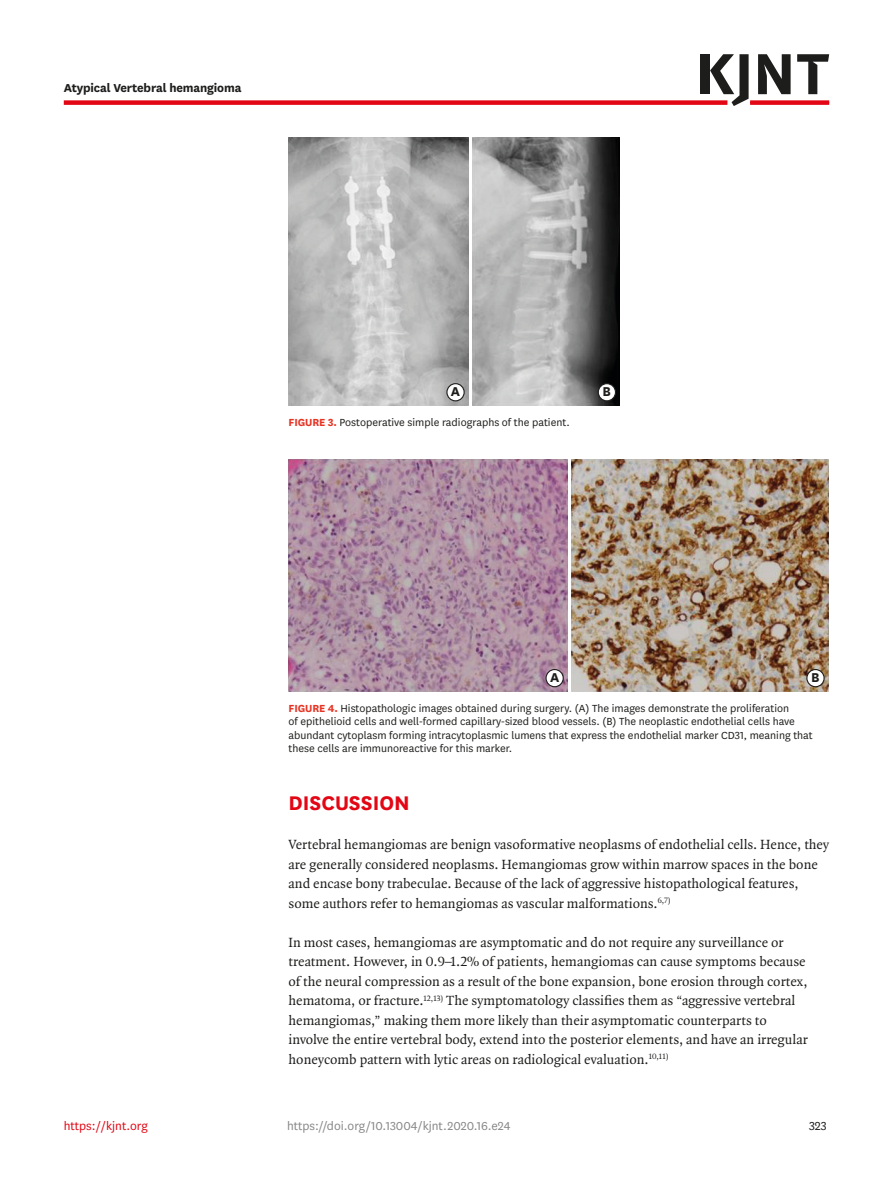
<style>
.page{position:relative;width:893px;height:1191px;background:#fff}
.page>*{position:absolute;margin:0;border:0;box-sizing:border-box;transform-origin:0 0}
.body_title1{font:700 23.1px "National";color:#e30614}
.t1{font:700 15px "National";color:#1d1d1b}
.body_p{font:14.25px/19.5px "Quadraat OT";color:#1d1d1b}
.body_p_first{font:14.25px/19.5px "Quadraat OT";color:#1d1d1b}
.doi_running_footer{font:13.5px "National";color:#878787}
.alt-title-type{font:700 13.5px "National";letter-spacing:-.01em;color:#1d1d1b}
.t2{font:13.5px "National";color:#e30614}
.t3{font:13.5px "National";color:#1d1d1b}
.fig_caption{font:12px/13.5px "National";color:#1d1d1b}
.s1{font-weight:700;color:#e63424}
</style>
<div class="page">
<div style="left:64px;top:100px;width:663px;height:5px;background:#e30614"></div>
<div style="left:750px;top:100px;width:79px;height:5px;background:#e30614"></div>
<div style="left:700px;top:54px;width:9px;height:40px;background:#1d1d1b"></div>
<svg style="left:797px;top:54px;width:32px;height:40px"></svg>
<svg style="left:758px;top:54px;width:33px;height:40px"></svg>
<svg style="left:710px;top:54px;width:39px;height:52px"></svg>
<img style="left:289px;top:137px;width:180px;height:268px">
<img style="left:473px;top:137px;width:147px;height:268px">
<div style="left:447px;top:384px;width:17px;height:17px;background:#fff;border-radius:50%"></div>
<div style="left:446px;top:383px;width:19px;height:18px;border:1px solid #1d1d1b;border-radius:50%"></div>
<div style="left:598px;top:384px;width:17px;height:17px;background:#fff;border-radius:50%"></div>
<div style="left:598px;top:383px;width:18px;height:18px;border:1px solid #1d1d1b;border-radius:50%"></div>
<img style="left:289px;top:459px;width:279px;height:232px">
<img style="left:572px;top:459px;width:257px;height:232px">
<div style="left:546px;top:669px;width:17px;height:17px;background:#fff;border-radius:50%"></div>
<div style="left:545px;top:669px;width:19px;height:18px;border:1px solid #1d1d1b;border-radius:50%"></div>
<div style="left:807px;top:669px;width:17px;height:17px;background:#fff;border-radius:50%"></div>
<div style="left:806px;top:669px;width:19px;height:18px;border:1px solid #1d1d1b;border-radius:50%"></div>
<p class="alt-title-type" style="left:64px;top:78px;width:179px">Atypical Vertebral hemangioma</p>
<p class="t1" style="left:451px;top:381px;width:11px">A</p>
<p class="t1" style="left:603px;top:381px;width:10px">B</p>
<p class="fig_caption" style="left:289px;top:415px;width:283px"><span class="s1">FIGURE 3.</span> Postoperative simple radiographs of the patient.</p>
<p class="t1" style="left:550px;top:667px;width:11px">A</p>
<p class="t1" style="left:811px;top:667px;width:10px">B</p>
<p class="fig_caption" style="left:289px;top:700px;width:526px"><span class="s1">FIGURE 4.</span> Histopathologic images obtained during surgery. (A) The images demonstrate the proliferation<br>of epithelioid cells and well-formed capillary-sized blood vessels. (B) The neoplastic endothelial cells have abundant cytoplasm forming intracytoplasmic lumens that express the endothelial marker CD31, meaning that these cells are immunoreactive for this marker.</p>
<p class="body_title1" style="left:289px;top:787px;width:123px">DISCUSSION</p>
<p class="body_p_first" style="left:289px;top:835px;width:542px">Vertebral hemangiomas are benign vasoformative neoplasms of endothelial cells. Hence, they are generally considered neoplasms. Hemangiomas grow within marrow spaces in the bone and encase bony trabeculae. Because of the lack of aggressive histopathological features, some authors refer to hemangiomas as vascular malformations.<sup>6,7)</sup></p>
<p class="body_p" style="left:289px;top:932px;width:521px">In most cases, hemangiomas are asymptomatic and do not require any surveillance or treatment. However, in 0.9–1.2% of patients, hemangiomas can cause symptoms because of the neural compression as a result of the bone expansion, bone erosion through cortex, hematoma, or fracture.<sup>12,13)</sup> The symptomatology classifies them as “aggressive vertebral hemangiomas,” making them more likely than their asymptomatic counterparts to involve the entire vertebral body, extend into the posterior elements, and have an irregular honeycomb pattern with lytic areas on radiological evaluation.<sup>10,11)</sup></p>
<p class="t2" style="left:64px;top:1116px;width:86px">https://kjnt.org</p>
<p class="doi_running_footer" style="left:287px;top:1116px;width:225px">https://doi.org/10.13004/kjnt.2020.16.e24</p>
<p class="t3" style="left:809px;top:1116px;width:19px">323</p>
</div>
